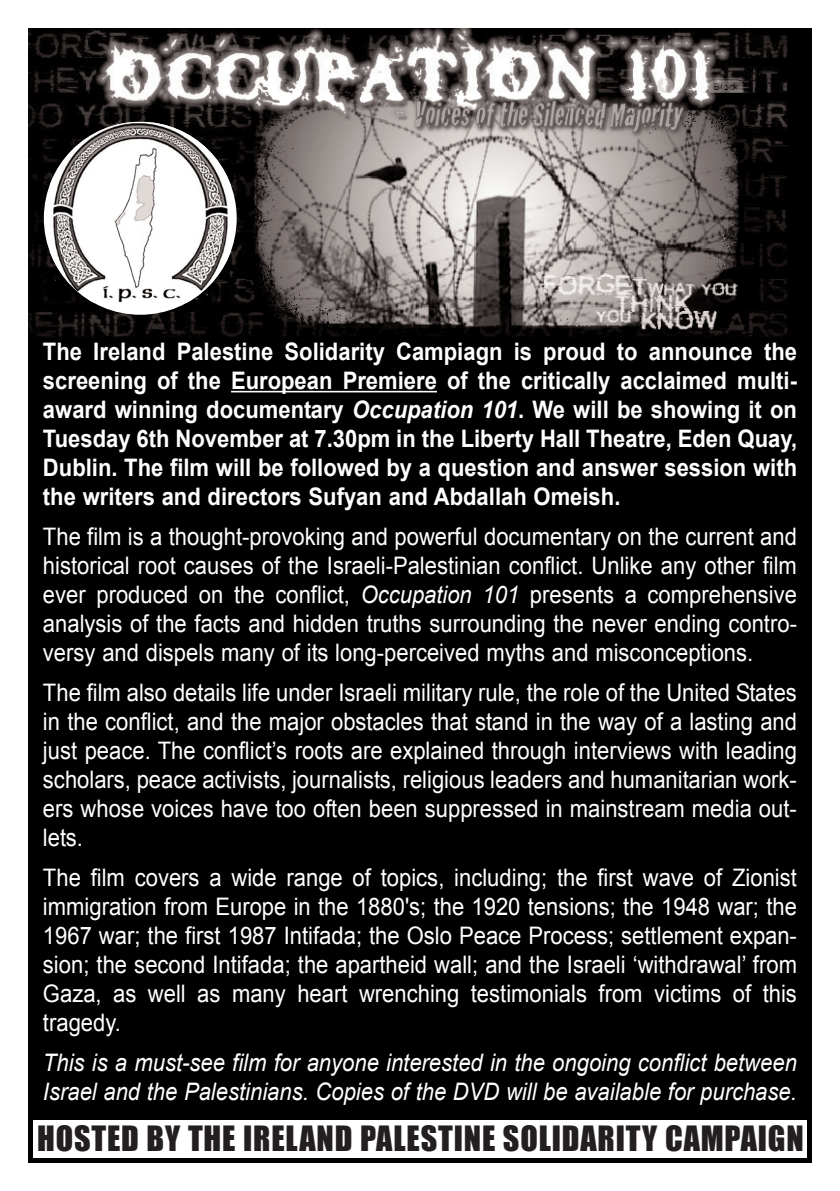
<style>
.page{position:relative;width:840px;height:1191px;background:#fff}
.page>*{position:absolute;margin:0;border:0;box-sizing:border-box;transform-origin:0 0}
.t1{font:32px "Impact";letter-spacing:.025em;color:#231f20}
.t2{font:24.2px/29px "Arial";color:#fff;text-align:justify;scale:.91 1}
.t3{font:700 24.2px/29px "Arial";color:#fff;text-align:justify;scale:.91 1}
.t4{font:italic 24.2px/29px "Arial";color:#fff;scale:.91 1}
.s1{font-style:italic}
</style>
<div class="page">
<div style="left:28px;top:338px;width:783px;height:824px;background:#000"></div>
<img style="left:28px;top:28px;width:783px;height:310px">
<hr style="left:231px;top:391px;width:206px;height:1px;background:#fff">
<div style="left:44px;top:122px;width:192px;height:193px;background:#fff;border-radius:50%"></div>
<img style="left:51px;top:122px;width:180px;height:180px">
<div style="left:33px;top:1120px;width:773px;height:37px;background:#fff"></div>
<p class="t3" style="left:43px;top:337px;width:829px">The Ireland Palestine Solidarity Campiagn is proud to announce the screening of the European Premiere of the critically acclaimed multi&shy;award winning documentary <span class="s1">Occupation 101</span>. We will be showing it on Tuesday 6th November at 7.30pm in the Liberty Hall Theatre, Eden Quay, Dublin. The film will be followed by a question and answer session with the writers and directors Sufyan and Abdallah Omeish.</p>
<p class="t2" style="left:43px;top:522px;width:829px">The film is a thought-provoking and powerful documentary on the current and historical root causes of the Israeli-Palestinian conflict. Unlike any other film ever produced on the conflict, <span class="s1">Occupation 101</span> presents a comprehensive analysis of the facts and hidden truths surrounding the never ending contro&shy;versy and dispels many of its long-perceived myths and misconceptions.</p>
<p class="t2" style="left:43px;top:678px;width:829px">The film also details life under Israeli military rule, the role of the United States in the conflict, and the major obstacles that stand in the way of a lasting and just peace. The conflict’s roots are explained through interviews with leading scholars, peace activists, journalists, religious leaders and humanitarian work&shy;ers whose voices have too often been suppressed in mainstream media out&shy;lets.</p>
<p class="t2" style="left:43px;top:863px;width:829px">The film covers a wide range of topics, including; the first wave of Zionist immigration from Europe in the 1880's; the 1920 tensions; the 1948 war; the 1967 war; the first 1987 Intifada; the Oslo Peace Process; settlement expan&shy;sion; the second Intifada; the apartheid wall; and the Israeli ‘withdrawal’ from Gaza, as well as many heart wrenching testimonials from victims of this tragedy.</p>
<p class="t4" style="left:43px;top:1048px;width:829px">This is a must-see film for anyone interested in the ongoing conflict between<br>Israel and the Palestinians. Copies of the DVD will be available for purchase.</p>
<h1 class="t1" style="left:37px;top:1119px;width:767px">HOSTED BY THE IRELAND PALESTINE SOLIDARITY CAMPAIGN</h1>
</div>
